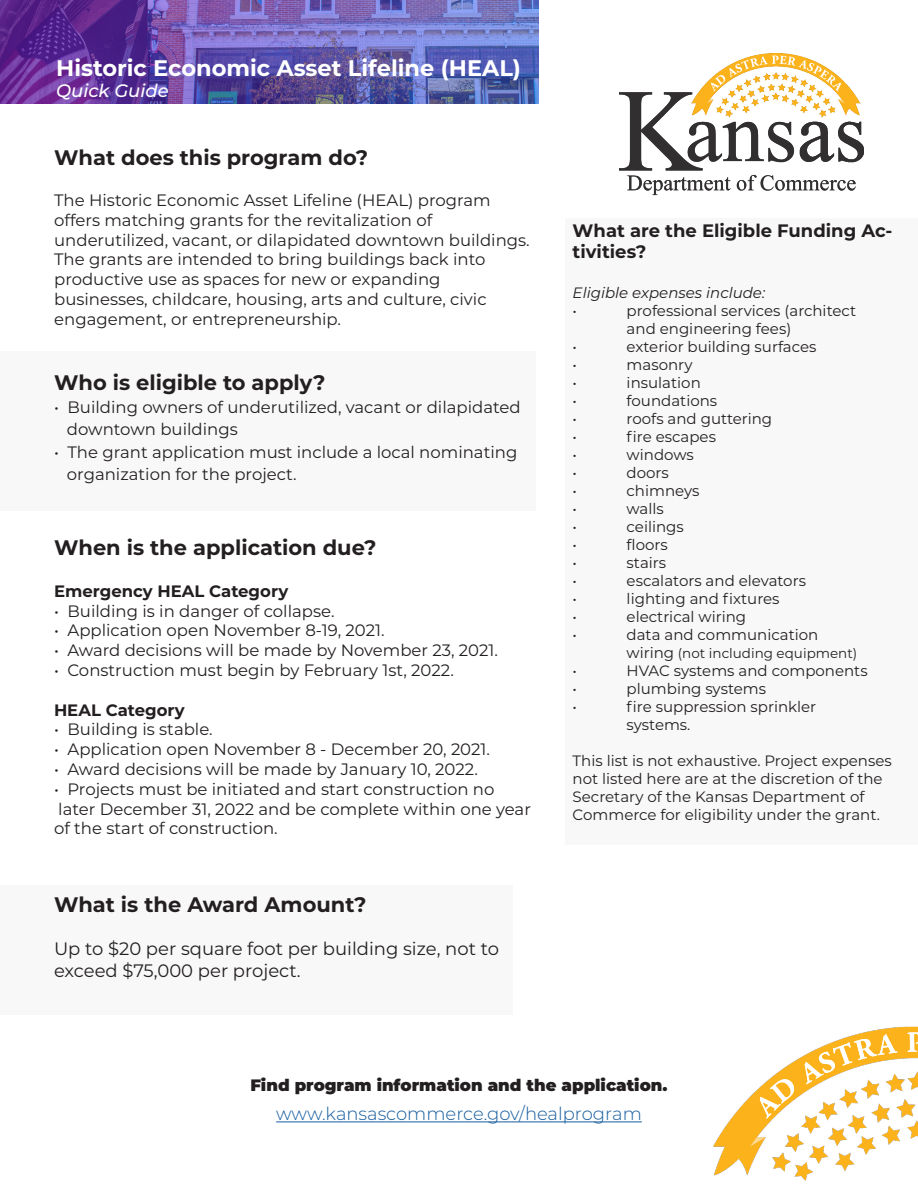
<style>
.page{position:relative;width:918px;height:1188px;background:#fff}
.page>*{position:absolute;margin:0;border:0;box-sizing:border-box;transform-origin:0 0}
.t1{font:700 22.5px "Montserrat";color:#fff}
.t2{font:700 21px "Montserrat";color:#231f20}
.t3{font:18px/21.6px "Montserrat";color:#231f20}
.t4{font:700 18px/21.6px "Montserrat";color:#231f20}
.t5{font:300 18px "Montserrat";color:#175d9e}
.t6{font:italic 500 18px "Montserrat";color:#fff}
.t7{font:16.5px/19.8px "Montserrat";color:#231f20}
.t8{font:900 16.5px "Montserrat";color:#231f20}
.t9{font:700 16.5px "Montserrat";color:#231f20}
.t10{font:15px/18px "Montserrat";color:#231f20}
.t11{font:italic 15px "Montserrat";color:#231f20}
.t12{font:13.5px "Montserrat";color:#231f20}
.s1{font-size:15px}
</style>
<div class="page">
<img style="left:0;top:0;width:539px;height:104px">
<img style="left:620px;top:54px;width:244px;height:142px">
<hr style="left:276px;top:1121px;width:366px;height:1px;background:#175d9e">
<img style="left:713px;top:1026px;width:205px;height:155px">
<div style="left:0;top:351px;width:536px;height:160px;background:#f5f5f6"></div>
<div style="left:566px;top:218px;width:352px;height:627px;background:#f5f5f6"></div>
<div style="left:0;top:886px;width:513px;height:129px;background:#f5f5f6"></div>
<h1 class="t1" style="left:56px;top:51px;width:466px">Historic Economic Asset Lifeline (HEAL)</h1>
<p class="t6" style="left:56px;top:78px;width:114px">Quick Guide</p>
<p class="t2" style="left:54px;top:142px;width:316px">What does this program do?</p>
<p class="t7" style="left:54px;top:190px;width:438px">The Historic Economic Asset Lifeline (HEAL) program</p>
<p class="t7" style="left:54px;top:209px;width:380px">offers matching grants for the revitalization of</p>
<p class="t7" style="left:54px;top:229px;width:477px">underutilized, vacant, or dilapidated downtown buildings.<br>The grants are intended to bring buildings back into</p>
<p class="t7" style="left:54px;top:269px;width:388px">productive use as spaces for new or expanding</p>
<p class="t7" style="left:54px;top:289px;width:434px">businesses, childcare, housing, arts and culture, civic</p>
<p class="t7" style="left:54px;top:308px;width:288px">engagement, or entrepreneurship.</p>
<p class="t2" style="left:54px;top:367px;width:273px">Who is eligible to apply?</p>
<p class="t7" style="left:67px;top:395px;width:455px;line-height:22.5px;text-indent:-13px">• Building owners of underutilized, vacant or dilapidated downtown buildings</p>
<p class="t7" style="left:67px;top:440px;width:452px;line-height:22.5px;text-indent:-13px">• The grant application must include a local nominating organization for the project.</p>
<p class="t2" style="left:54px;top:533px;width:324px">When is the application due?</p>
<p class="t9" style="left:54px;top:579px;width:236px">Emergency HEAL Category</p>
<p class="t7" style="left:54px;top:600px;width:282px">• Building is in danger of collapse.</p>
<p class="t7" style="left:54px;top:620px;width:332px">• Application open November 8-19, 2021.</p>
<p class="t7" style="left:54px;top:640px;width:445px">• Award decisions will be made by November 23, 2021.</p>
<p class="t7" style="left:54px;top:660px;width:401px">• Construction must begin by February 1st, 2022.</p>
<p class="t9" style="left:54px;top:698px;width:132px">HEAL Category</p>
<p class="t7" style="left:54px;top:719px;width:160px">• Building is stable.</p>
<p class="t7" style="left:54px;top:739px;width:438px">• Application open November 8 - December 20, 2021.</p>
<p class="t7" style="left:54px;top:759px;width:425px">• Award decisions will be made by January 10, 2022.</p>
<p class="t7" style="left:54px;top:779px;width:442px">• Projects must be initiated and start construction no</p>
<p class="t7" style="left:54px;top:798px;width:478px">later December 31, 2022 and be complete within one year of the start of construction.</p>
<p class="t2" style="left:54px;top:889px;width:314px">What is the Award Amount?</p>
<p class="t3" style="left:54px;top:937px;width:447px">Up to $20 per square foot per building size, not to exceed $75,000 per project.</p>
<p class="t4" style="left:573px;top:219px;width:321px">What are the Eligible Funding Ac&shy;tivities?</p>
<p class="t11" style="left:573px;top:282px;width:194px">Eligible expenses include:</p>
<p class="t10" style="left:573px;top:301px;width:6px">•</p>
<p class="t10" style="left:627px;top:301px;width:231px">professional services (architect and engineering fees)</p>
<p class="t10" style="left:573px;top:337px;width:6px">•</p>
<p class="t10" style="left:627px;top:337px;width:191px">exterior building surfaces</p>
<p class="t10" style="left:573px;top:355px;width:6px">•</p>
<p class="t10" style="left:627px;top:355px;width:68px">masonry</p>
<p class="t10" style="left:573px;top:373px;width:6px">•</p>
<p class="t10" style="left:627px;top:373px;width:76px">insulation</p>
<p class="t10" style="left:573px;top:391px;width:6px">•</p>
<p class="t10" style="left:627px;top:391px;width:92px">foundations</p>
<p class="t10" style="left:573px;top:409px;width:6px">•</p>
<p class="t10" style="left:627px;top:409px;width:147px">roofs and guttering</p>
<p class="t10" style="left:573px;top:427px;width:6px">•</p>
<p class="t10" style="left:627px;top:427px;width:91px">fire escapes</p>
<p class="t10" style="left:573px;top:445px;width:6px">•</p>
<p class="t10" style="left:627px;top:445px;width:69px">windows</p>
<p class="t10" style="left:573px;top:463px;width:6px">•</p>
<p class="t10" style="left:627px;top:463px;width:44px">doors</p>
<p class="t10" style="left:573px;top:481px;width:6px">•</p>
<p class="t10" style="left:627px;top:481px;width:74px">chimneys</p>
<p class="t10" style="left:573px;top:499px;width:6px">•</p>
<p class="t10" style="left:627px;top:499px;width:39px">walls</p>
<p class="t10" style="left:573px;top:517px;width:6px">•</p>
<p class="t10" style="left:627px;top:517px;width:59px">ceilings</p>
<p class="t10" style="left:573px;top:535px;width:6px">•</p>
<p class="t10" style="left:627px;top:535px;width:43px">floors</p>
<p class="t10" style="left:573px;top:553px;width:6px">•</p>
<p class="t10" style="left:627px;top:553px;width:41px">stairs</p>
<p class="t10" style="left:573px;top:571px;width:6px">•</p>
<p class="t10" style="left:627px;top:571px;width:181px">escalators and elevators</p>
<p class="t10" style="left:573px;top:589px;width:6px">•</p>
<p class="t10" style="left:627px;top:589px;width:154px">lighting and fixtures</p>
<p class="t10" style="left:573px;top:607px;width:6px">•</p>
<p class="t10" style="left:627px;top:607px;width:121px">electrical wiring</p>
<p class="t10" style="left:573px;top:625px;width:6px">•</p>
<p class="t10" style="left:627px;top:625px;width:193px">data and communication</p>
<p class="t12" style="left:627px;top:644px;width:232px"><span class="s1">wiring</span> (not including equipment)</p>
<p class="t10" style="left:573px;top:661px;width:6px">•</p>
<p class="t10" style="left:627px;top:661px;width:243px">HVAC systems and components</p>
<p class="t10" style="left:573px;top:679px;width:6px">•</p>
<p class="t10" style="left:627px;top:679px;width:141px">plumbing systems</p>
<p class="t10" style="left:573px;top:697px;width:6px">•</p>
<p class="t10" style="left:627px;top:697px;width:191px">fire suppression sprinkler</p>
<p class="t10" style="left:627px;top:715px;width:65px">systems.</p>
<p class="t10" style="left:573px;top:751px;width:321px">This list is not exhaustive. Project expenses not listed here are at the discretion of the Secretary of the Kansas Department of Commerce for eligibility under the grant.</p>
<p class="t8" style="left:251px;top:1073px;width:418px">Find program information and the application.</p>
<p class="t5" style="left:276px;top:1101px;width:367px">www.kansascommerce.gov/healprogram</p>
</div>
